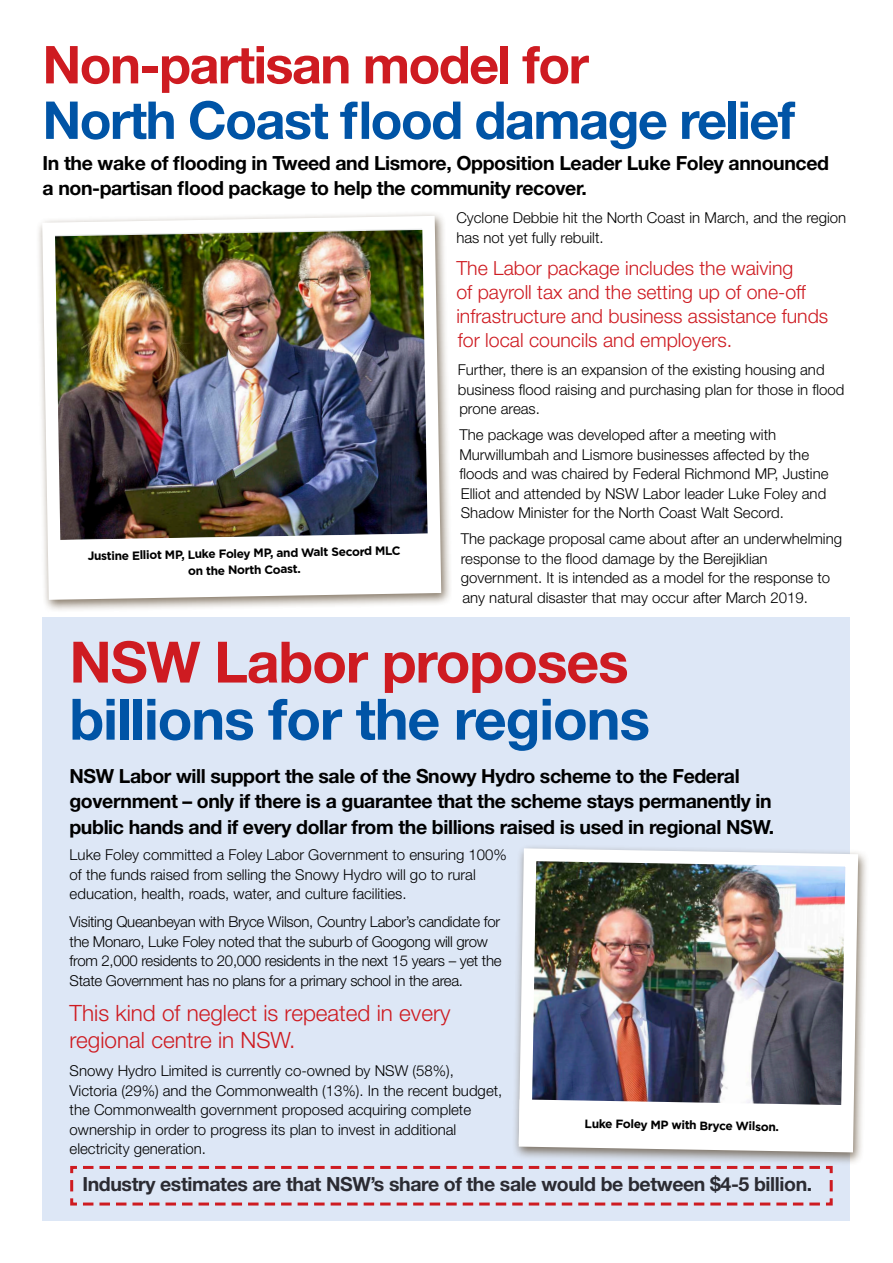
<style>
.page{position:relative;width:893px;height:1263px;background:#fff}
.page>*{position:absolute;margin:0;border:0;box-sizing:border-box;transform-origin:0 0}
.t1{font:700 57.15px/57.2px "Helvetica Neue";letter-spacing:-.02em;color:#0054a6}
.t2{font:700 52.2px/55.5px "Helvetica Neue";letter-spacing:-.03em;color:#0054a6}
.t3{font:300 22.5px/27px "Helvetica Neue";color:#ce1b21}
.t4{font:700 19.5px/25.5px "Helvetica Neue";letter-spacing:-.02em;color:#000}
.t5{font:300 19.5px/24px "Helvetica Neue";color:#ce1b21}
.t6{font:700 19.5px "Helvetica Neue";letter-spacing:-.02em;color:#2b2b32}
.t7{font:300 15px/19.5px "Helvetica Neue";color:#000}
.t8{font:300 15px/19.5px "Helvetica Neue";letter-spacing:-.02em;color:#000}
.t9{font:700 12px/16.5px "Gotham";color:#000;text-align:center}
.s1{color:#ce1b21}
</style>
<div class="page">
<div style="left:35px;top:211px;width:417px;height:402px;background:#5e4c35;opacity:.75"></div>
<img style="left:36px;top:211px;width:412px;height:395px">
<svg style="left:57px;top:534px;width:375px;height:54px"></svg>
<div style="left:43px;top:617px;width:807px;height:603px;background:#dde7f6"></div>
<div style="left:512px;top:844px;width:357px;height:321px;background:#5e4c35;opacity:.75"></div>
<img style="left:512px;top:844px;width:352px;height:315px">
<svg style="left:70px;top:1164px;width:764px;height:42px"></svg>
<svg style="left:519px;top:1099px;width:326px;height:50px"></svg>
<p class="t2" style="left:43px;top:36px;width:754px"><span class="s1">Non-partisan model for<br></span>North Coast flood damage relief</p>
<p class="t4" style="left:43px;top:149px;width:788px">In the wake of flooding in Tweed and Lismore, Opposition Leader Luke Foley announced a non-partisan flood package to help the community recover.</p>
<p class="t9" style="left:88px;top:548px;width:314px;rotate:-1deg">Justine Elliot MP, Luke Foley MP, and Walt Secord MLC on the North Coast.</p>
<p class="t7" style="left:456px;top:208px;width:391px">Cyclone Debbie hit the North Coast in March, and the region has not yet fully rebuilt.</p>
<p class="t5" style="left:456px;top:256px;width:373px">The Labor package includes the waiving<br>of payroll tax and the setting up of one-off infrastructure and business assistance funds for local councils and employers.</p>
<p class="t7" style="left:458px;top:360px;width:388px">Further, there is an expansion of the existing housing and business flood raising and purchasing plan for those in flood prone areas.</p>
<p class="t7" style="left:459px;top:425px;width:371px">The package was developed after a meeting with Murwillumbah and Lismore businesses affected by the floods and was chaired by Federal Richmond MP, Justine Elliot and attended by NSW Labor leader Luke Foley and Shadow Minister for the North Coast Walt Secord.</p>
<p class="t7" style="left:461px;top:529px;width:383px">The package proposal came about after an underwhelming response to the flood damage by the Berejiklian government. It is intended as a model for the response to any natural disaster that may occur after March 2019.</p>
<p class="t1" style="left:69px;top:632px;width:582px"><span class="s1">NSW Labor proposes </span>billions for the regions</p>
<p class="t4" style="left:69px;top:763px;width:706px">NSW Labor will support the sale of the Snowy Hydro scheme to the Federal government – only if there is a guarantee that the scheme stays permanently in public hands and if every dollar from the billions raised is used in regional NSW.</p>
<p class="t7" style="left:70px;top:845px;width:439px">Luke Foley committed a Foley Labor Government to ensuring 100% of the funds raised from selling the Snowy Hydro will go to rural education, health, roads, water, and culture facilities.</p>
<p class="t8" style="left:70px;top:912px;width:433px">Visiting Queanbeyan with Bryce Wilson, Country Labor’s candidate for the Monaro, Luke Foley noted that the suburb of Googong will grow from 2,000 residents to 20,000 residents in the next 15 years – yet the State Government has no plans for a primary school in the area.</p>
<p class="t3" style="left:70px;top:999px;width:382px">This kind of neglect is repeated in every regional centre in NSW.</p>
<p class="t7" style="left:70px;top:1061px;width:434px">Snowy Hydro Limited is currently co-owned by NSW (58%), Victoria (29%) and the Commonwealth (13%). In the recent budget, the Commonwealth government proposed acquiring complete ownership in order to progress its plan to invest in additional electricity generation.</p>
<p class="t6" style="left:82px;top:1172px;width:731px">Industry estimates are that NSW’s share of the sale would be between $4-5 billion.</p>
<p class="t9" style="left:585px;top:1115px;width:196px;rotate:1deg">Luke Foley MP with Bryce Wilson.</p>
</div>
